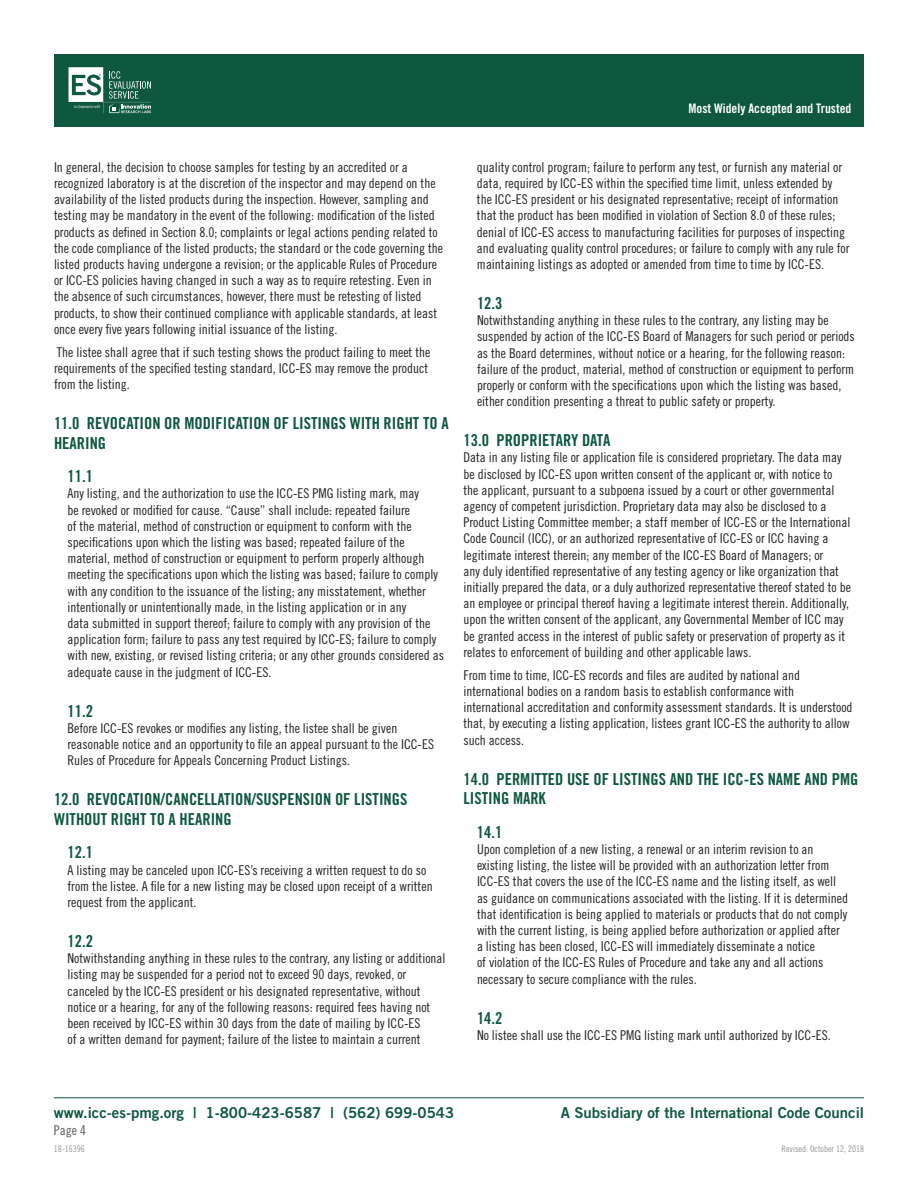
<style>
.page{position:relative;width:918px;height:1188px;background:#fff}
.page>*{position:absolute;margin:0;border:0;box-sizing:border-box;transform-origin:0 0}
.t1{font:16.5px/19.8px "Trade Gothic LT Std Bd Cn 20";color:#0e583f}
.t2{font:15px "Trade Gothic LT Std Bd 2";color:#0e583f}
.t3{font:13.5px/16.2px "Trade Gothic LT Std Cn 18";color:#231f20}
.t4{font:13.5px "Trade Gothic LT Std Cn 18";color:#57585a}
.t5{font:13.2px "Trade Gothic LT Std Bd Cn 20";color:#fff}
.t6{font:9px "Trade Gothic LT Std Cn 18";color:#939598}
</style>
<div class="page">
<hr style="left:54px;top:1097px;width:810px;height:1px;background:#0e583f">
<div style="left:54px;top:54px;width:810px;height:72px;background:#0e583f"></div>
<svg style="left:69px;top:67px;width:82px;height:46px"></svg>
<p class="t5" style="left:689px;top:100px;width:164px">Most Widely Accepted and Trusted</p>
<p class="t3" style="left:54px;top:159px;width:391px">In general, the decision to choose samples for testing by an accredited or a recognized laboratory is at the discretion of the inspector and may depend on the availability of the listed products during the inspection. However, sampling and testing may be mandatory in the event of the following: modification of the listed products as defined in Section 8.0; complaints or legal actions pending related to the code compliance of the listed products; the standard or the code governing the listed products having undergone a revision; or the applicable Rules of Procedure or ICC‑ES policies having changed in such a way as to require retesting. Even in the absence of such circumstances, however, there must be retesting of listed products, to show their continued compliance with applicable standards, at least once every five years following initial issuance of the listing.</p>
<p class="t3" style="left:54px;top:344px;width:378px">The listee shall agree that if such testing shows the product failing to meet the requirements of the specified testing standard, ICC‑ES may remove the product from the listing.</p>
<p class="t1" style="left:54px;top:413px;width:396px">11.0 REVOCATION OR MODIFICATION OF LISTINGS WITH RIGHT TO A<br>HEARING</p>
<p class="t1" style="left:67px;top:466px;width:27px">11.1</p>
<p class="t3" style="left:68px;top:485px;width:378px">Any listing, and the authorization to use the ICC‑ES PMG listing mark, may<br>be revoked or modified for cause. “Cause” shall include: repeated failure<br>of the material, method of construction or equipment to conform with the specifications upon which the listing was based; repeated failure of the material, method of construction or equipment to perform properly although meeting the specifications upon which the listing was based; failure to comply with any condition to the issuance of the listing; any misstatement, whether intentionally or unintentionally made, in the listing application or in any<br>data submitted in support thereof; failure to comply with any provision of the application form; failure to pass any test required by ICC‑ES; failure to comply with new, existing, or revised listing criteria; or any other grounds considered as adequate cause in the judgment of ICC‑ES.</p>
<p class="t1" style="left:68px;top:701px;width:27px">11.2</p>
<p class="t3" style="left:68px;top:720px;width:368px">Before ICC‑ES revokes or modifies any listing, the listee shall be given reasonable notice and an opportunity to file an appeal pursuant to the ICC‑ES<br>Rules of Procedure for Appeals Concerning Product Listings.</p>
<p class="t1" style="left:54px;top:789px;width:355px">12.0 REVOCATION/CANCELLATION/SUSPENSION OF LISTINGS<br>WITHOUT RIGHT TO A HEARING</p>
<p class="t1" style="left:67px;top:843px;width:27px">12.1</p>
<p class="t3" style="left:68px;top:862px;width:367px">A listing may be canceled upon ICC‑ES’s receiving a written request to do so from the listee. A file for a new listing may be closed upon receipt of a written request from the applicant.</p>
<p class="t1" style="left:68px;top:931px;width:27px">12.2</p>
<p class="t3" style="left:68px;top:950px;width:380px">Notwithstanding anything in these rules to the contrary, any listing or additional listing may be suspended for a period not to exceed 90 days, revoked, or canceled by the ICC‑ES president or his designated representative, without notice or a hearing, for any of the following reasons: required fees having not been received by ICC‑ES within 30 days from the date of mailing by ICC‑ES<br>of a written demand for payment; failure of the listee to maintain a current</p>
<p class="t3" style="left:477px;top:159px;width:374px">quality control program; failure to perform any test, or furnish any material or data, required by ICC‑ES within the specified time limit, unless extended by the ICC‑ES president or his designated representative; receipt of information that the product has been modified in violation of Section 8.0 of these rules; denial of ICC‑ES access to manufacturing facilities for purposes of inspecting and evaluating quality control procedures; or failure to comply with any rule for maintaining listings as adopted or amended from time to time by ICC‑ES.</p>
<p class="t1" style="left:477px;top:293px;width:27px">12.3</p>
<p class="t3" style="left:477px;top:312px;width:379px">Notwithstanding anything in these rules to the contrary, any listing may be suspended by action of the ICC‑ES Board of Managers for such period or periods as the Board determines, without notice or a hearing, for the following reason: failure of the product, material, method of construction or equipment to perform properly or conform with the specifications upon which the listing was based, either condition presenting a threat to public safety or property.</p>
<p class="t1" style="left:464px;top:430px;width:148px">13.0 PROPRIETARY DATA</p>
<p class="t3" style="left:464px;top:449px;width:389px">Data in any listing file or application file is considered proprietary. The data may be disclosed by ICC‑ES upon written consent of the applicant or, with notice to<br>the applicant, pursuant to a subpoena issued by a court or other governmental agency of competent jurisdiction. Proprietary data may also be disclosed to a Product Listing Committee member; a staff member of ICC‑ES or the International Code Council (ICC), or an authorized representative of ICC‑ES or ICC having a legitimate interest therein; any member of the ICC‑ES Board of Managers; or<br>any duly identified representative of any testing agency or like organization that initially prepared the data, or a duly authorized representative thereof stated to be an employee or principal thereof having a legitimate interest therein. Additionally, upon the written consent of the applicant, any Governmental Member of ICC may be granted access in the interest of public safety or preservation of property as it relates to enforcement of building and other applicable laws.</p>
<p class="t3" style="left:464px;top:667px;width:391px">From time to time, ICC‑ES records and files are audited by national and international bodies on a random basis to establish conformance with international accreditation and conformity assessment standards. It is understood that, by executing a listing application, listees grant ICC‑ES the authority to allow such access.</p>
<p class="t1" style="left:464px;top:769px;width:396px">14.0 PERMITTED USE OF LISTINGS AND THE ICC‑ES NAME AND PMG<br>LISTING MARK</p>
<p class="t1" style="left:477px;top:822px;width:27px">14.1</p>
<p class="t3" style="left:477px;top:841px;width:373px">Upon completion of a new listing, a renewal or an interim revision to an existing listing, the listee will be provided with an authorization letter from ICC‑ES that covers the use of the ICC‑ES name and the listing itself, as well as guidance on communications associated with the listing. If it is determined that identification is being applied to materials or products that do not comply with the current listing, is being applied before authorization or applied after a listing has been closed, ICC‑ES will immediately disseminate a notice<br>of violation of the ICC‑ES Rules of Procedure and take any and all actions necessary to secure compliance with the rules.</p>
<p class="t1" style="left:477px;top:1008px;width:27px">14.2</p>
<p class="t3" style="left:477px;top:1027px;width:355px">No listee shall use the ICC‑ES PMG listing mark until authorized by ICC‑ES.</p>
<p class="t2" style="left:54px;top:1104px;width:402px">www.icc-es-pmg.org | 1-800-423-6587 | (562) 699-0543</p>
<p class="t2" style="left:561px;top:1104px;width:305px">A Subsidiary of the International Code Council</p>
<p class="t4" style="left:54px;top:1122px;width:34px">Page 4</p>
<p class="t6" style="left:54px;top:1144px;width:32px">18-16396</p>
<p class="t6" style="left:782px;top:1144px;width:84px">Revised: October 12, 2018</p>
</div>
